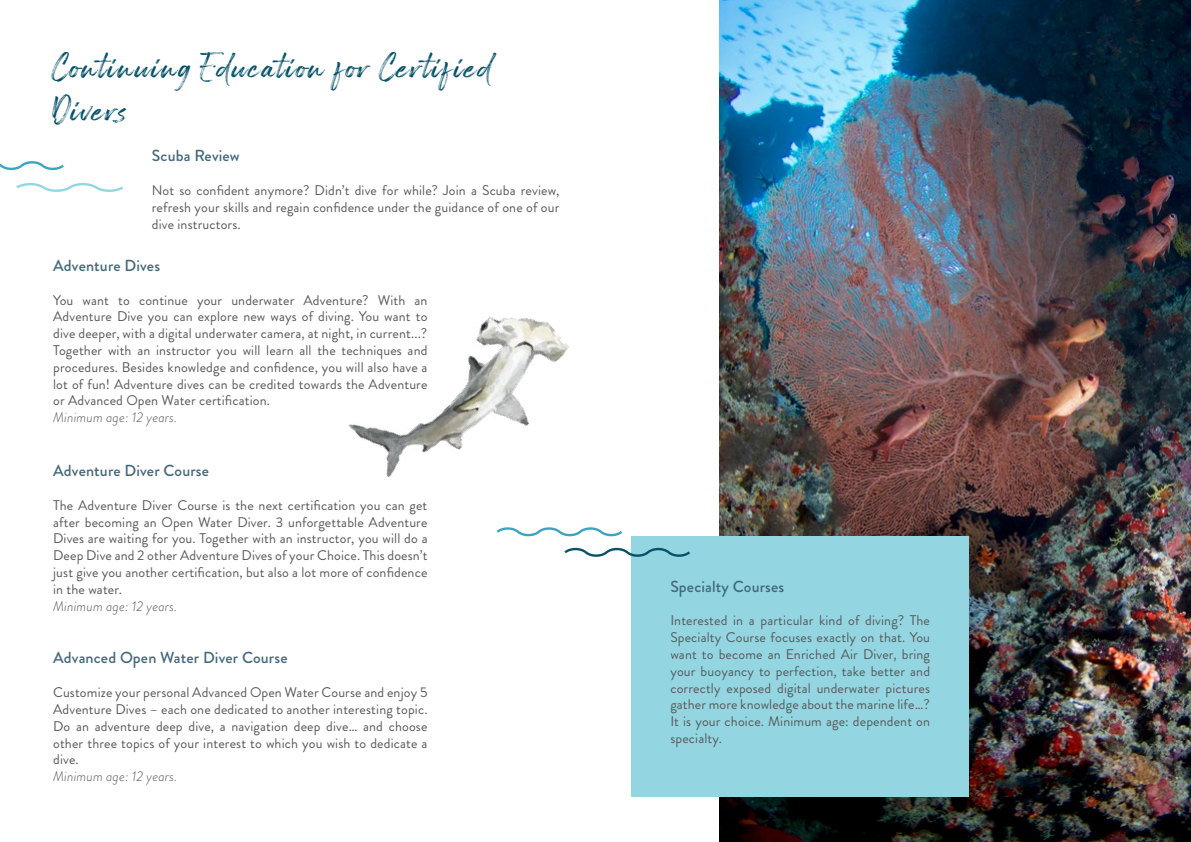
<style>
.page{position:relative;width:1191px;height:842px;background:#fff}
.page>*{position:absolute;margin:0;border:0;box-sizing:border-box;transform-origin:0 0}
.t1{font:36px/43.2px "Painted Brush";letter-spacing:.05em;color:#055269}
.t2{font:500 16px "Brandon Grotesque";letter-spacing:.01em;color:#43677c}
.t3{font:14px/16.8px "Brandon Grotesque";letter-spacing:.01em;color:#58595b;text-align:justify}
.t4{font:italic 300 14px "Brandon Grotesque";letter-spacing:.01em;color:#58595b}
</style>
<div class="page">
<img style="left:348px;top:317px;width:221px;height:161px">
<svg style="left:0;top:161px;width:64px;height:10px"></svg>
<svg style="left:16px;top:183px;width:107px;height:9px"></svg>
<img style="left:720px;top:0;width:471px;height:842px">
<div style="left:631px;top:536px;width:338px;height:261px;background:#93d6e1"></div>
<svg style="left:496px;top:527px;width:194px;height:30px"></svg>
<h1 class="t1" style="left:53px;top:46px;width:439px">Continuing Education for Certified<br>Divers</h1>
<p class="t2" style="left:152px;top:145px;width:89px">Scuba Review</p>
<p class="t3" style="left:152px;top:182px;width:409px">Not so confident anymore? Didn’t dive for while? Join a Scuba review, refresh your skills and regain confidence under the guidance of one of our dive instructors.</p>
<p class="t2" style="left:53px;top:254px;width:108px">Adventure Dives</p>
<p class="t3" style="left:53px;top:292px;width:376px">You want to continue your underwater Adventure? With an Adventure Dive you can explore new ways of diving. You want to dive deeper, with a digital underwater camera, at night, in current...?<br>Together with an instructor you will learn all the techniques and procedures. Besides knowledge and confidence, you will also have a lot of fun! Adventure dives can be credited towards the Adventure or Advanced Open Water certification.</p>
<p class="t4" style="left:53px;top:408px;width:126px">Minimum age: 12 years.</p>
<p class="t2" style="left:53px;top:460px;width:157px">Adventure Diver Course</p>
<p class="t3" style="left:53px;top:497px;width:376px">The Adventure Diver Course is the next certification you can get after becoming an Open Water Diver. 3 unforgettable Adventure Dives are waiting for you. Together with an instructor, you will do a Deep Dive and 2 other Adventure Dives of your Choice. This doesn’t just give you another certification, but also a lot more of confidence in the water.</p>
<p class="t4" style="left:53px;top:596px;width:126px">Minimum age: 12 years.</p>
<p class="t2" style="left:53px;top:647px;width:236px">Advanced Open Water Diver Course</p>
<p class="t3" style="left:53px;top:684px;width:376px">Customize your personal Advanced Open Water Course and enjoy 5<br>Adventure Dives – each one dedicated to another interesting topic.<br>Do an adventure deep dive, a navigation deep dive… and choose other three topics of your interest to which you wish to dedicate a dive.</p>
<p class="t4" style="left:53px;top:767px;width:126px">Minimum age: 12 years.</p>
<p class="t2" style="left:670px;top:575px;width:115px">Specialty Courses</p>
<p class="t3" style="left:670px;top:612px;width:261px">Interested in a particular kind of diving? The Specialty Course focuses exactly on that. You want to become an Enriched Air Diver, bring your buoyancy to perfection, take better and correctly exposed digital underwater pictures gather more knowledge about the marine life…?<br>It is your choice. Minimum age: dependent on specialty.</p>
</div>
